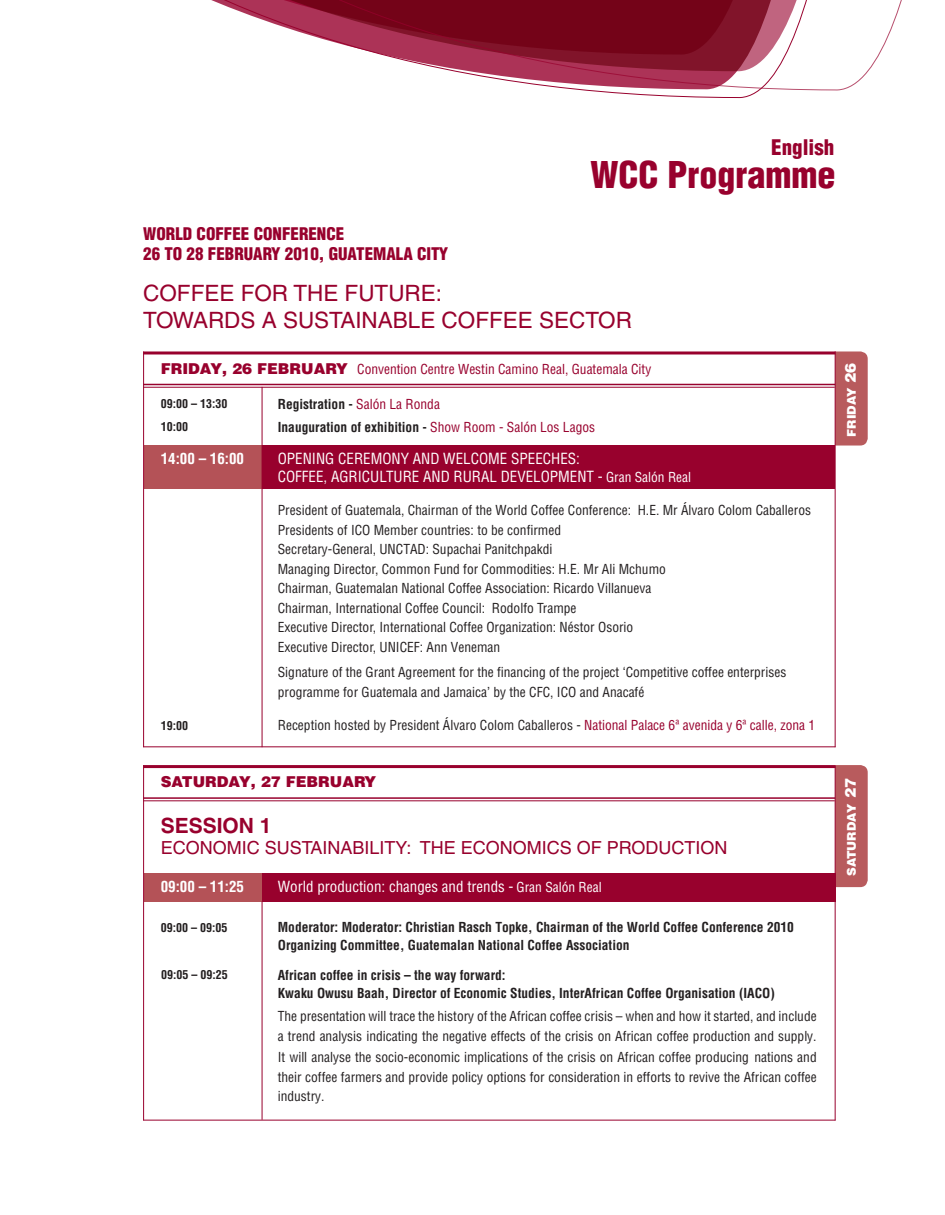
<style>
.page{position:relative;width:945px;height:1215px;background:#fff}
.page>*{position:absolute;margin:0;border:0;box-sizing:border-box;transform-origin:0 0}
.t1{font:900 condensed 36px "Helvetica LT Std";color:#98012d}
.t2{font:22.5px/27px "Helvetica LT";color:#98012d}
.t3{font:700 21px "Helvetica LT";color:#98012d}
.t4{font:900 condensed 21px "Helvetica LT Std";color:#98012d}
.t5{font:18px "Helvetica LT";color:#98012d}
.t6{font:900 condensed 16.95px/20.4px "Helvetica LT Std";color:#98012d}
.t7{font:condensed 15px/18px "Helvetica LT Std";color:#fff}
.t8{font:900 15px "Helvetica LT Std";color:#98012d}
.t9{font:700 condensed 15px "Helvetica LT Std";color:#fff}
.t10{font:900 15px "Helvetica LT Std";color:#fff}
.t11{font:condensed 13.5px/19.5px "Helvetica LT Std";color:#231f20}
.t12{font:700 condensed 13.5px/18px "Helvetica LT Std";color:#231f20}
.t13{font:condensed 13.5px "Helvetica LT Std";color:#98012d}
.t14{font:condensed 13.5px "Helvetica LT Std";color:#fff}
.t15{font:700 condensed 12px/23.4px "Helvetica LT Std";color:#231f20}
.t16{font:900 12px "Helvetica LT Std";color:#fff}
.s1{font-weight:400;color:#98012d}
.s2{color:#98012d}
</style>
<div class="page">
<div style="left:836px;top:765px;width:32px;height:122px;background:#b85b5d"></div>
<div style="left:836px;top:351px;width:32px;height:95px;background:#b85b5d"></div>
<div style="left:144px;top:445px;width:118px;height:44px;background:#b45257"></div>
<div style="left:144px;top:873px;width:118px;height:28px;background:#b45257"></div>
<svg style="left:590px;top:91px;width:169px;height:7px"></svg>
<svg style="left:211px;top:0;width:691px;height:91px"></svg>
<hr style="left:262px;top:901px;width:1px;height:219px;background:#98012d">
<hr style="left:835px;top:766px;width:1px;height:354px;background:#98012d">
<hr style="left:143px;top:765px;width:1px;height:355px;background:#98012d">
<div style="left:262px;top:873px;width:574px;height:28px;background:#98012d"></div>
<hr style="left:143px;top:800px;width:692px;height:1px;background:#98012d">
<hr style="left:143px;top:765px;width:693px;height:3px;background:#98012d">
<hr style="left:143px;top:797px;width:692px;height:2px;background:#98012d">
<hr style="left:143px;top:1120px;width:693px;height:1px;background:#98012d">
<div style="left:262px;top:445px;width:573px;height:44px;background:#98012d"></div>
<hr style="left:262px;top:387px;width:1px;height:360px;background:#98012d">
<hr style="left:835px;top:351px;width:1px;height:396px;background:#98012d">
<hr style="left:143px;top:351px;width:1px;height:396px;background:#98012d">
<hr style="left:143px;top:387px;width:692px;height:1px;background:#98012d">
<hr style="left:143px;top:351px;width:693px;height:3px;background:#98012d">
<hr style="left:143px;top:384px;width:692px;height:1px;background:#98012d">
<hr style="left:143px;top:746px;width:693px;height:1px;background:#98012d">
<h3 class="t4" style="left:771px;top:134px;width:64px">English</h3>
<h1 class="t1" style="left:591px;top:152px;width:247px">WCC Programme</h1>
<p class="t6" style="left:143px;top:223px;width:307px">WORLD COFFEE CONFERENCE<br>26 TO 28 FEBRUARY 2010, GUATEMALA CITY</p>
<h2 class="t2" style="left:143px;top:280px;width:490px">COFFEE FOR THE FUTURE:<br>TOWARDS A SUSTAINABLE COFFEE SECTOR</h2>
<p class="t8" style="left:161px;top:359px;width:188px">FRIDAY, 26 FEBRUARY</p>
<p class="t13" style="left:357px;top:360px;width:296px">Convention Centre Westin Camino Real, Guatemala City</p>
<p class="t15" style="left:161px;top:392px;width:68px">09:00 – 13:30<br>10:00</p>
<p class="t12" style="left:278px;top:392px;width:319px;line-height:23.4px">Registration - <span class="s1">Salón La Ronda<br></span>Inauguration of exhibition - <span class="s1">Show Room - Salón Los Lagos</span></p>
<p class="t9" style="left:161px;top:449px;width:85px">14:00 – 16:00</p>
<p class="t7" style="left:278px;top:450px;width:327px">OPENING CEREMONY AND WELCOME SPEECHES:<br>COFFEE, AGRICULTURE AND RURAL DEVELOPMENT -</p>
<p class="t14" style="left:606px;top:469px;width:87px">Gran Salón Real</p>
<p class="t15" style="left:161px;top:713px;width:29px">19:00</p>
<p class="t11" style="left:278px;top:500px;width:535px">President of Guatemala, Chairman of the World Coffee Conference: H.E. Mr Álvaro Colom Caballeros Presidents of ICO Member countries: to be confirmed<br>Secretary-General, UNCTAD: Supachai Panitchpakdi<br>Managing Director, Common Fund for Commodities: H.E. Mr Ali Mchumo<br>Chairman, Guatemalan National Coffee Association: Ricardo Villanueva<br>Chairman, International Coffee Council: Rodolfo Trampe<br>Executive Director, International Coffee Organization: Néstor Osorio<br>Executive Director, UNICEF: Ann Veneman</p>
<p class="t11" style="left:278px;top:662px;width:510px">Signature of the Grant Agreement for the financing of the project ‘Competitive coffee enterprises programme for Guatemala and Jamaica’ by the CFC, ICO and Anacafé</p>
<p class="t11" style="left:278px;top:715px;width:539px">Reception hosted by President Álvaro Colom Caballeros - <span class="s2">National Palace 6ª avenida y 6ª calle, zona 1</span></p>
<p class="t10" style="left:841px;top:383px;width:22px;rotate:-90deg">26</p>
<p class="t16" style="left:844px;top:437px;width:51px;rotate:-90deg">FRIDAY</p>
<p class="t8" style="left:161px;top:772px;width:217px">SATURDAY, 27 FEBRUARY</p>
<h3 class="t3" style="left:161px;top:812px;width:112px">SESSION 1</h3>
<h3 class="t5" style="left:161px;top:837px;width:568px">ECONOMIC SUSTAINABILITY: THE ECONOMICS OF PRODUCTION</h3>
<p class="t9" style="left:161px;top:877px;width:85px">09:00 – 11:25</p>
<p class="t15" style="left:161px;top:916px;width:68px">09:00 – 09:05</p>
<p class="t15" style="left:161px;top:963px;width:68px">09:05 – 09:25</p>
<p class="t7" style="left:278px;top:877px;width:237px">World production: changes and trends -</p>
<p class="t12" style="left:278px;top:918px;width:518px">Moderator: Moderator: Christian Rasch Topke, Chairman of the World Coffee Conference 2010<br>Organizing Committee, Guatemalan National Coffee Association</p>
<p class="t14" style="left:517px;top:879px;width:87px">Gran Salón Real</p>
<p class="t12" style="left:278px;top:966px;width:499px">African coffee in crisis – the way forward:<br>Kwaku Owusu Baah, Director of Economic Studies, InterAfrican Coffee Organisation (IACO)</p>
<p class="t11" style="left:278px;top:1007px;width:540px">The presentation will trace the history of the African coffee crisis – when and how it started, and include a trend analysis indicating the negative effects of the crisis on African coffee production and supply.</p>
<p class="t11" style="left:278px;top:1048px;width:540px;text-align:justify">It will analyse the socio-economic implications of the crisis on African coffee producing nations and their coffee farmers and provide policy options for consideration in efforts to revive the African coffee industry.</p>
<p class="t10" style="left:841px;top:798px;width:22px;rotate:-90deg">27</p>
<p class="t16" style="left:844px;top:876px;width:74px;rotate:-90deg">SATURDAY</p>
</div>
